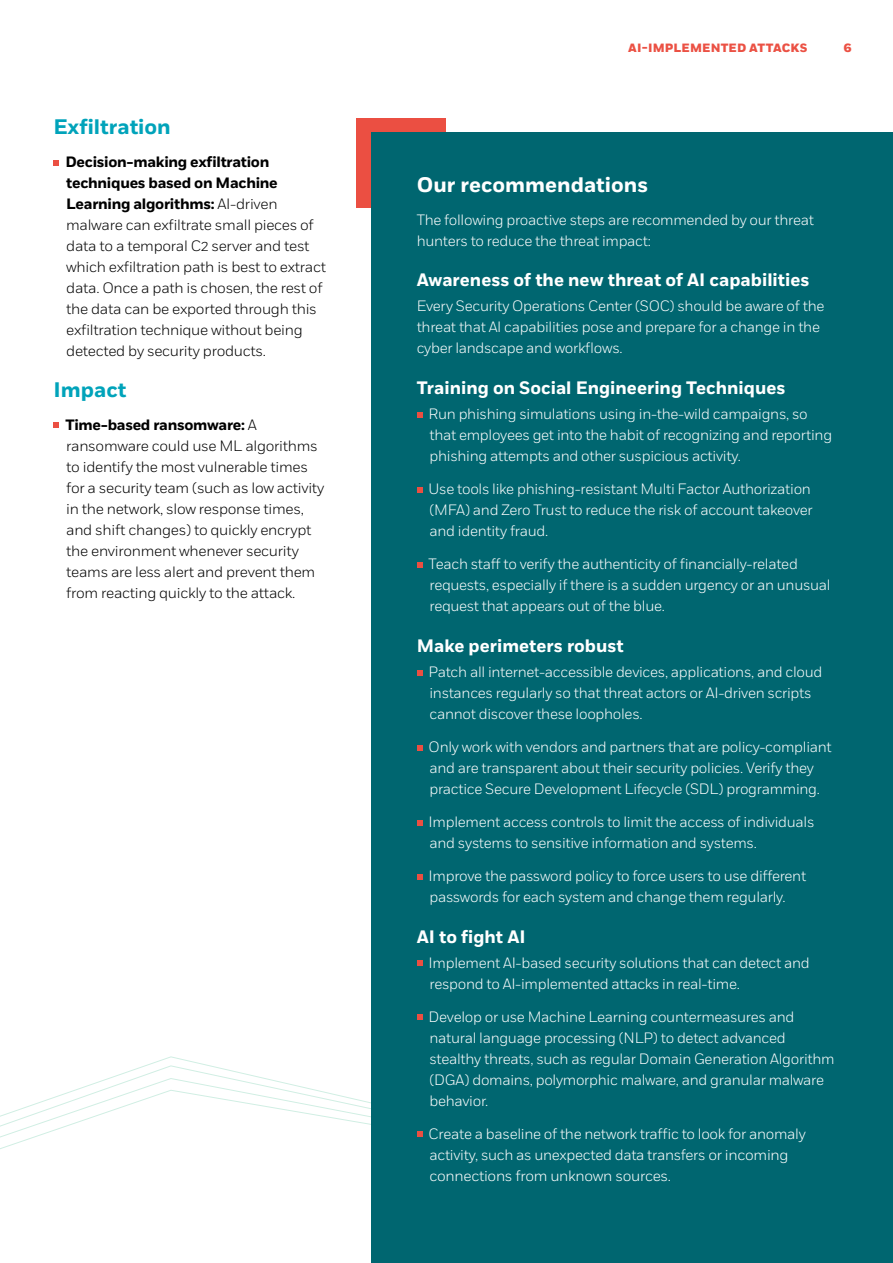
<style>
.page{position:relative;width:893px;height:1263px;background:#fff}
.page>*{position:absolute;margin:0;border:0;box-sizing:border-box;transform-origin:0 0}
.t1{font:700 21px "Fort";color:#00a3ba}
.t2{font:700 21px "Fort";color:#fff}
.t3{font:700 18px "Fort";color:#fff}
.t4{font:300 15px/21px "Fort";letter-spacing:-.02em;color:#fff}
.t5{font:300 15px/21px "Fort";letter-spacing:-.02em;color:#000}
.t6{font:800 12px "Fort";letter-spacing:.015em;color:#eb5144}
.s1{font-weight:700}
</style>
<div class="page">
<svg style="left:0;top:1056px;width:372px;height:130px"></svg>
<div style="left:356px;top:118px;width:90px;height:89px;background:#eb4f42"></div>
<svg style="left:53px;top:160px;width:6px;height:6px"></svg>
<svg style="left:53px;top:422px;width:6px;height:6px"></svg>
<div style="left:372px;top:132px;width:521px;height:1131px;background:#006670"></div>
<svg style="left:417px;top:412px;width:6px;height:6px"></svg>
<svg style="left:417px;top:487px;width:6px;height:6px"></svg>
<svg style="left:417px;top:562px;width:6px;height:6px"></svg>
<svg style="left:417px;top:670px;width:6px;height:5px"></svg>
<svg style="left:417px;top:745px;width:6px;height:5px"></svg>
<svg style="left:417px;top:820px;width:6px;height:5px"></svg>
<svg style="left:417px;top:874px;width:6px;height:5px"></svg>
<svg style="left:417px;top:960px;width:6px;height:6px"></svg>
<svg style="left:417px;top:1014px;width:6px;height:6px"></svg>
<svg style="left:417px;top:1131px;width:6px;height:6px"></svg>
<h1 class="t1" style="left:53px;top:114px;width:119px">Exfiltration</h1>
<p class="t5" style="left:65px;top:152px;width:262px"><span class="s1">Decision-making exfiltration techniques based on Machine Learning algorithms:</span> AI-driven malware can exfiltrate small pieces of data to a temporal C2 server and test which exfiltration path is best to extract data. Once a path is chosen, the rest of the data can be exported through this exfiltration technique without being detected by security products.</p>
<h1 class="t1" style="left:53px;top:377px;width:74px">Impact</h1>
<p class="t5" style="left:65px;top:414px;width:261px"><span class="s1">Time-based ransomware:</span> A ransomware could use ML algorithms to identify the most vulnerable times for a security team (such as low activity in the network, slow response times, and shift changes) to quickly encrypt the environment whenever security teams are less alert and prevent them from reacting quickly to the attack.</p>
<p class="t6" style="left:628px;top:40px;width:181px">AI-IMPLEMENTED ATTACKS</p>
<p class="t6" style="left:843px;top:40px;width:10px">6</p>
<h1 class="t2" style="left:417px;top:172px;width:233px">Our recommendations</h1>
<p class="t4" style="left:417px;top:209px;width:399px">The following proactive steps are recommended by our threat hunters to reduce the threat impact:</p>
<p class="t3" style="left:417px;top:269px;width:394px">Awareness of the new threat of AI capabilities</p>
<p class="t4" style="left:417px;top:296px;width:409px">Every Security Operations Center (SOC) should be aware of the threat that AI capabilities pose and prepare for a change in the cyber landscape and workflows.</p>
<p class="t3" style="left:417px;top:377px;width:370px">Training on Social Engineering Techniques</p>
<p class="t4" style="left:429px;top:404px;width:405px">Run phishing simulations using in-the-wild campaigns, so that employees get into the habit of recognizing and reporting phishing attempts and other suspicious activity.</p>
<p class="t4" style="left:429px;top:479px;width:386px">Use tools like phishing-resistant Multi Factor Authorization (MFA) and Zero Trust to reduce the risk of account takeover and identity fraud.</p>
<p class="t4" style="left:429px;top:554px;width:403px">Teach staff to verify the authenticity of financially-related requests, especially if there is a sudden urgency or an unusual request that appears out of the blue.</p>
<p class="t3" style="left:417px;top:634px;width:208px">Make perimeters robust</p>
<p class="t4" style="left:429px;top:661px;width:395px">Patch all internet-accessible devices, applications, and cloud instances regularly so that threat actors or AI-driven scripts cannot discover these loopholes.</p>
<p class="t4" style="left:429px;top:736px;width:405px">Only work with vendors and partners that are policy-compliant and are transparent about their security policies. Verify they practice Secure Development Lifecycle (SDL) programming.</p>
<p class="t4" style="left:429px;top:811px;width:387px">Implement access controls to limit the access of individuals and systems to sensitive information and systems.</p>
<p class="t4" style="left:429px;top:865px;width:379px">Improve the password policy to force users to use different passwords for each system and change them regularly.</p>
<p class="t3" style="left:417px;top:925px;width:110px">AI to fight AI</p>
<p class="t4" style="left:429px;top:952px;width:382px">Implement AI-based security solutions that can detect and respond to AI-implemented attacks in real-time.</p>
<p class="t4" style="left:429px;top:1006px;width:407px">Develop or use Machine Learning countermeasures and natural language processing (NLP) to detect advanced stealthy threats, such as regular Domain Generation Algorithm (DGA) domains, polymorphic malware, and granular malware behavior.</p>
<p class="t4" style="left:429px;top:1123px;width:379px">Create a baseline of the network traffic to look for anomaly activity, such as unexpected data transfers or incoming connections from unknown sources.</p>
</div>
